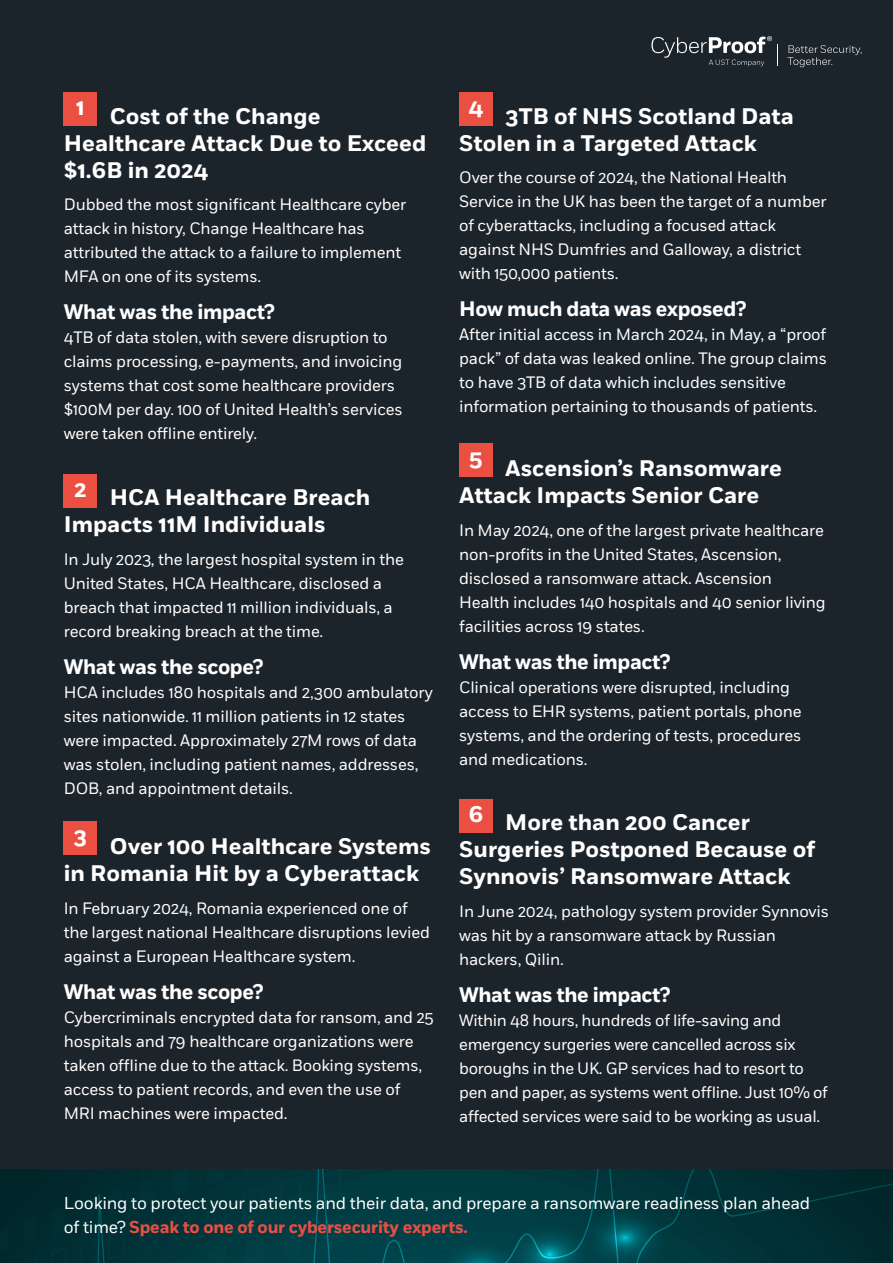
<style>
.page{position:relative;width:893px;height:1263px;background:#1c242b}
.page>*{position:absolute;margin:0;border:0;box-sizing:border-box;transform-origin:0 0}
.t1{font:700 22.65px "Fort";color:#fff}
.t2{font:700 22.5px/27px "Fort";color:#fff}
.t3{font:700 21px "Fort";letter-spacing:-.02em;color:#fff}
.t4{font:17.25px/24px "Fort";letter-spacing:-.01em;color:#fff}
.t5{font:16.5px/24px "Fort";letter-spacing:-.01em;color:#fff}
.s1{font-weight:700;color:#eb4f42}
</style>
<div class="page">
<div style="left:64px;top:92px;width:33px;height:34px;background:#eb4f42"></div>
<div style="left:459px;top:92px;width:34px;height:34px;background:#eb4f42"></div>
<div style="left:64px;top:474px;width:33px;height:34px;background:#eb4f42"></div>
<div style="left:459px;top:443px;width:34px;height:34px;background:#eb4f42"></div>
<div style="left:64px;top:821px;width:33px;height:34px;background:#eb4f42"></div>
<div style="left:459px;top:799px;width:34px;height:34px;background:#eb4f42"></div>
<img style="left:0;top:1169px;width:893px;height:94px">
<svg style="left:787px;top:45px;width:75px;height:22px"></svg>
<svg style="left:651px;top:36px;width:127px;height:30px"></svg>
<h1 class="t1" style="left:76px;top:94px;width:10px">1</h1>
<h2 class="t2" style="left:64px;top:103px;width:364px;text-indent:46px">Cost of the Change<br>Healthcare Attack Due to Exceed $1.6B in 2024</h2>
<p class="t5" style="left:64px;top:193px;width:344px">Dubbed the most significant Healthcare cyber attack in history, Change Healthcare has attributed the attack to a failure to implement MFA on one of its systems.</p>
<p class="t3" style="left:64px;top:299px;width:212px">What was the impact?</p>
<p class="t5" style="left:64px;top:326px;width:340px">4TB of data stolen, with severe disruption to claims processing -e, payments, and invoicing systems that cost some healthcare providers $100M per day. 100 of United Healths’ services were taken offline entirely.</p>
<h1 class="t1" style="left:74px;top:476px;width:14px">2</h1>
<h2 class="t2" style="left:64px;top:485px;width:308px;text-indent:46px">HCA Healthcare Breach<br>Impacts 11M Individuals</h2>
<p class="t5" style="left:64px;top:547px;width:342px">In July 2023, the largest hospital system in the United States, HCA Healthcare, disclosed a breach that impacted 11 million individuals a, record breaking breach at the time.</p>
<p class="t3" style="left:64px;top:653px;width:201px">What was the scope?</p>
<p class="t5" style="left:64px;top:680px;width:371px">HCA includes 180 hospitals and 2,300 ambulatory sites nationwide 11. million patients in 12 states were impacted. Approximately 27M rows of data was stolen, including patient names, addresses, DOB, and appointment details.</p>
<h1 class="t1" style="left:74px;top:823px;width:15px">3</h1>
<h2 class="t2" style="left:64px;top:834px;width:369px;text-indent:46px">Over 100 Healthcare Systems in Romania Hit by a Cyberattack</h2>
<p class="t5" style="left:64px;top:896px;width:368px">In February 2024, Romania experienced one of the largest national Healthcare disruptions levied against a European Healthcare system.</p>
<p class="t3" style="left:64px;top:978px;width:201px">What was the scope?</p>
<p class="t5" style="left:64px;top:1005px;width:371px">Cybercriminals encrypted data for ransom, and 25 hospitals and 79 healthcare organizations were taken offline due to the attack. Booking systems, access to patient records, and even the use of MRI machines were impacted.</p>
<h1 class="t1" style="left:468px;top:94px;width:16px">4</h1>
<h2 class="t2" style="left:459px;top:103px;width:336px;text-indent:46px">3TB of NHS Scotland Data<br>Stolen in a Targeted Attack</h2>
<p class="t5" style="left:459px;top:166px;width:369px">Over the course of 2024, the National Health Service in the UK has been the target of a number of cyberattacks, including a focused attack against NHS Dumfries and Galloway a, district with 150,000 patients.</p>
<p class="t3" style="left:459px;top:296px;width:289px">How much data was exposed?</p>
<p class="t5" style="left:459px;top:323px;width:369px">After initial access in March 2024, in May a, “proof pack” of data was leaked online. The group claims to have 3TB of data which includes sensitive information pertaining to thousands of patients.</p>
<h1 class="t1" style="left:469px;top:445px;width:15px">5</h1>
<h2 class="t2" style="left:459px;top:456px;width:324px;text-indent:46px">Ascension s’ Ransomware<br>Attack Impacts Senior Care</h2>
<p class="t5" style="left:459px;top:518px;width:368px">In May 2024, one of the largest private healthcare non-profits in the United States, Ascension, disclosed a ransomware attack. Ascension Health includes 140 hospitals and 40 senior living facilities across 19 states.</p>
<p class="t3" style="left:459px;top:648px;width:212px">What was the impact?</p>
<p class="t5" style="left:459px;top:675px;width:344px">Clinical operations were disrupted, including access to EHR systems, patient portals, phone systems, and the ordering of tests, procedures and medications.</p>
<h1 class="t1" style="left:468px;top:801px;width:16px">6</h1>
<h2 class="t2" style="left:459px;top:810px;width:357px;text-indent:46px">More than 200 Cancer<br>Surgeries Postponed Because of<br>Synnovis’ Ransomware Attack</h2>
<p class="t5" style="left:459px;top:899px;width:371px">In June 2024, pathology system provider Synnovis was hit by a ransomware attack by Russian hackers, Qilin.</p>
<p class="t3" style="left:459px;top:981px;width:212px">What was the impact?</p>
<p class="t5" style="left:459px;top:1008px;width:370px">Within 48 hours, hundreds of life-saving and emergency surgeries were cancelled across six boroughs in the UK. GP services had to resort to pen and paper, as systems went offline. Just 10% of affected services were said to be working as usual.</p>
<p class="t4" style="left:64px;top:1192px;width:748px">Looking to protect your patients and their data, and prepare a ransomware readiness plan ahead of time? <span class="s1">Speak to one of our cybersecurity experts.</span></p>
</div>
